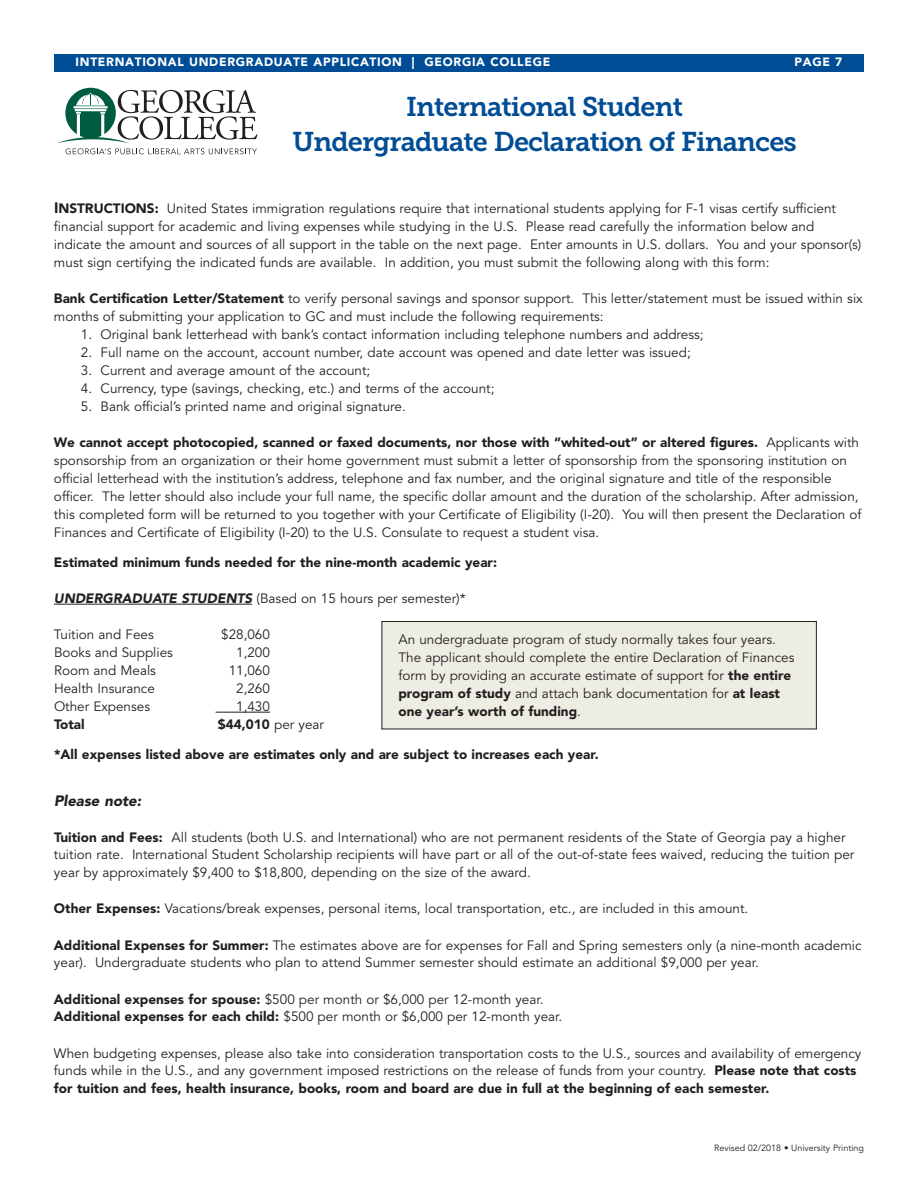
<style>
.page{position:relative;width:918px;height:1188px;background:#fff}
.page>*{position:absolute;margin:0;border:0;box-sizing:border-box;transform-origin:0 0}
.t1{font:27px/34.5px "Museo Slab 700";letter-spacing:-.03em;color:#014d95;text-align:center}
.t2{font:italic 900 15px "Avenir";color:#231f20}
.t3{font:13.5px/18px "Avenir";color:#231f20}
.t4{font:900 13.5px "Avenir";color:#231f20}
.t5{font:900 13.5px "Avenir LT Std";color:#231f20}
.t6{font:900 12px "Avenir LT Std";letter-spacing:.06em;color:#fff}
.t7{font:9px "Avenir LT Std";color:#231f20}
.s1{font-family:"Avenir LT Std";font-weight:900;font-size:15px}
.s2{font-family:"Avenir LT Std";font-weight:900}
.s3{font-weight:900}
.s4{font-weight:900;font-style:italic}
.s5{font-weight:400}
</style>
<div class="page">
<div style="left:54px;top:54px;width:810px;height:17px;background:#014d95"></div>
<svg style="left:57px;top:88px;width:200px;height:66px"></svg>
<hr style="left:54px;top:604px;width:198px;height:1px;background:#231f20">
<hr style="left:216px;top:712px;width:54px;height:1px;background:#231f20">
<div style="left:382px;top:622px;width:434px;height:107px;background:#eeede4"></div>
<div style="left:381px;top:621px;width:436px;height:108px;border:1px solid #231f20"></div>
<p class="t6" style="left:76px;top:57px;width:476px">INTERNATIONAL UNDERGRADUATE APPLICATION | GEORGIA COLLEGE</p>
<p class="t6" style="left:794px;top:57px;width:49px">PAGE 7</p>
<h1 class="t1" style="left:292px;top:92px;width:506px">International Student<br>Undergraduate Declaration of Finances</h1>
<p class="t3" style="left:54px;top:200px;width:809px"><span class="s1">I</span><span class="s2">NSTRUCTIONS:</span> United States immigration regulations require that international students applying for F-1 visas certify sufficient financial support for academic and living expenses while studying in the U.S. Please read carefully the information below and indicate the amount and sources of all support in the table on the next page. Enter amounts in U.S. dollars. You and your sponsor(s) must sign certifying the indicated funds are available. In addition, you must submit the following along with this form:</p>
<p class="t3" style="left:54px;top:290px;width:810px"><span class="s3">Bank Certification Letter/Statement</span> to verify personal savings and sponsor support. This letter/statement must be issued within six months of submitting your application to GC and must include the following requirements:</p>
<p class="t3" style="left:81px;top:326px;width:624px">1. Original bank letterhead with bank’s contact information including telephone numbers and address;</p>
<p class="t3" style="left:81px;top:344px;width:611px">2. Full name on the account, account number, date account was opened and date letter was issued;</p>
<p class="t3" style="left:81px;top:362px;width:291px">3. Current and average amount of the account;</p>
<p class="t3" style="left:81px;top:380px;width:415px">4. Currency, type (savings, checking, etc.) and terms of the account;</p>
<p class="t3" style="left:81px;top:398px;width:326px">5. Bank official’s printed name and original signature.</p>
<p class="t3" style="left:54px;top:434px;width:809px"><span class="s3">We cannot accept photocopied, scanned or faxed documents, nor those with “whited-out” or altered figures.</span> Applicants with sponsorship from an organization or their home government must submit a letter of sponsorship from the sponsoring institution on official letterhead with the institution’s address, telephone and fax number, and the original signature and title of the responsible officer. The letter should also include your full name, the specific dollar amount and the duration of the scholarship. After admission, this completed form will be returned to you together with your Certificate of Eligibility (I-20). You will then present the Declaration of Finances and Certificate of Eligibility (I-20) to the U.S. Consulate to request a student visa.</p>
<p class="t5" style="left:54px;top:557px;width:445px">Estimated minimum funds needed for the nine-month academic year:</p>
<p class="t3" style="left:54px;top:590px;width:413px"><span class="s4">UNDERGRADUATE STUDENTS</span> (Based on 15 hours per semester)*</p>
<p class="t3" style="left:54px;top:626px;width:101px">Tuition and Fees</p>
<p class="t3" style="left:221px;top:626px;width:50px">$28,060</p>
<p class="t3" style="left:54px;top:644px;width:121px">Books and Supplies</p>
<p class="t3" style="left:236px;top:644px;width:35px">1,200</p>
<p class="t3" style="left:54px;top:662px;width:104px">Room and Meals</p>
<p class="t3" style="left:229px;top:662px;width:43px">11,060</p>
<p class="t3" style="left:54px;top:680px;width:102px">Health Insurance</p>
<p class="t3" style="left:236px;top:680px;width:35px">2,260</p>
<p class="t3" style="left:54px;top:698px;width:98px">Other Expenses</p>
<p class="t3" style="left:236px;top:698px;width:35px">1,430</p>
<p class="t4" style="left:54px;top:713px;width:32px">Total</p>
<p class="t4" style="left:218px;top:713px;width:108px">$44,010 <span class="s5">per year</span></p>
<p class="t4" style="left:54px;top:743px;width:546px">*All expenses listed above are estimates only and are subject to increases each year.</p>
<p class="t2" style="left:54px;top:788px;width:89px">Please note:</p>
<p class="t3" style="left:54px;top:828px;width:802px"><span class="s3">Tuition and Fees:</span> All students (both U.S. and International) who are not permanent residents of the State of Georgia pay a higher tuition rate. International Student Scholarship recipients will have part or all of the out-of-state fees waived, reducing the tuition per year by approximately $9,400 to $18,800, depending on the size of the award.</p>
<p class="t3" style="left:54px;top:900px;width:696px"><span class="s3">Other Expenses:</span> Vacations/break expenses, personal items, local transportation, etc., are included in this amount.</p>
<p class="t3" style="left:54px;top:936px;width:809px"><span class="s3">Additional Expenses for Summer:</span> The estimates above are for expenses for Fall and Spring semesters only (a nine-month academic year). Undergraduate students who plan to attend Summer semester should estimate an additional $9,000 per year.</p>
<p class="t3" style="left:54px;top:990px;width:510px"><span class="s3">Additional expenses for spouse:</span> $500 per month or $6,000 per 12-month year.<br><span class="s3">Additional expenses for each child:</span> $500 per month or $6,000 per 12-month year.</p>
<p class="t3" style="left:54px;top:1044px;width:809px">When budgeting expenses, please also take into consideration transportation costs to the U.S., sources and availability of emergency funds while in the U.S., and any government imposed restrictions on the release of funds from your country. <span class="s3">Please note that costs for tuition and fees, health insurance, books, room and board are due in full at the beginning of each semester.</span></p>
<p class="t3" style="left:398px;top:630px;width:398px">An undergraduate program of study normally takes four years.<br>The applicant should complete the entire Declaration of Finances form by providing an accurate estimate of support for <span class="s3">the entire program of study</span> and attach bank documentation for <span class="s3">at least one year’s worth of funding</span>.</p>
<p class="t7" style="left:714px;top:1144px;width:151px">Revised 02/2018 • University Printing</p>
</div>
